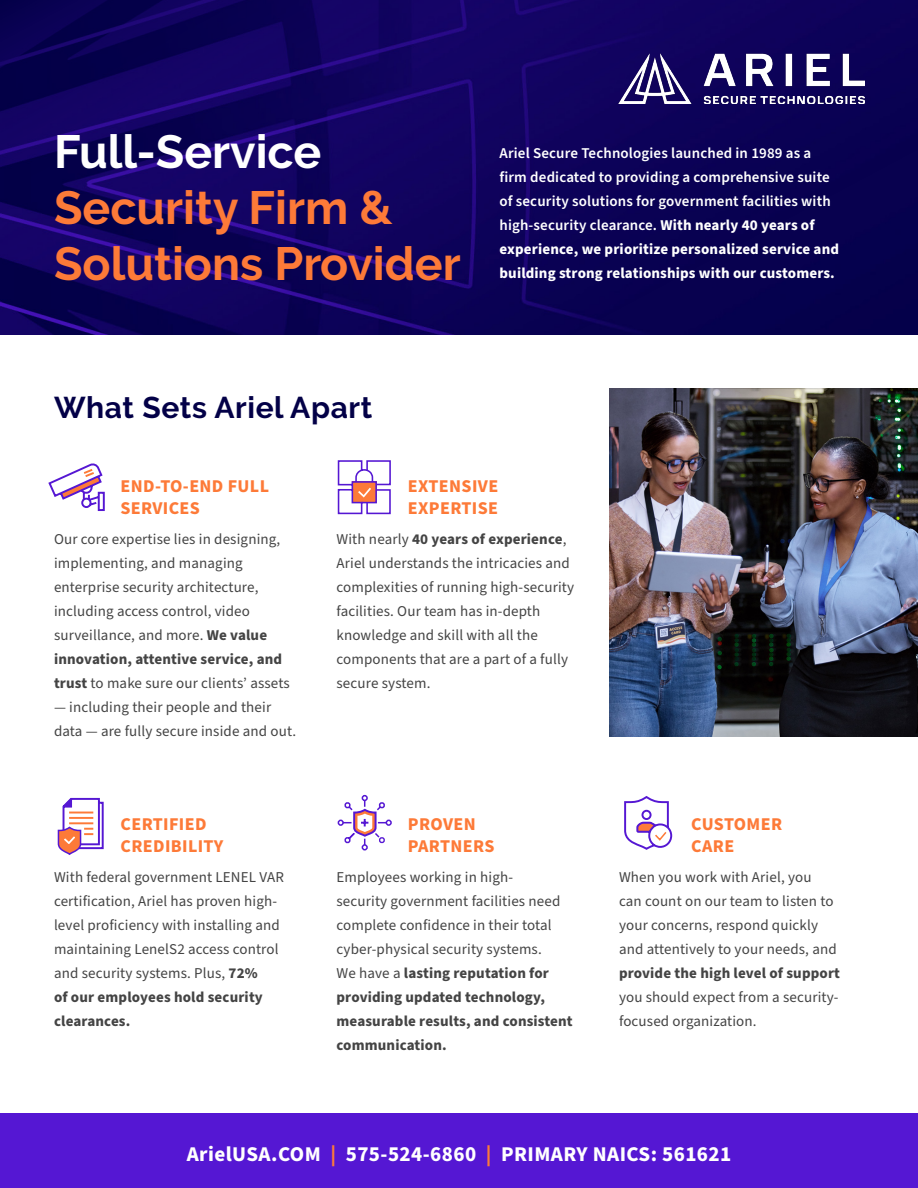
<style>
.page{position:relative;width:918px;height:1188px;background:#fff}
.page>*{position:absolute;margin:0;border:0;box-sizing:border-box;transform-origin:0 0}
.t1{font:700 46.5px/55.8px "Raleway";color:#fd7a38}
.t2{font:700 46.5px "Raleway";color:#fff}
.t3{font:700 30px "Raleway";letter-spacing:.02em;color:#030047}
.t4{font:700 21px "Source Sans Pro";letter-spacing:.02em;color:#fff}
.t5{font:700 18px/21.6px "Source Sans Pro";letter-spacing:.02em;color:#fd7a38}
.t6{font:15px/24px "Source Sans Pro";letter-spacing:.01em;color:#444}
.t7{font:600 15px/24px "Source Sans Pro";letter-spacing:.01em;color:#fff}
.t8{font:700 15px "Source Sans Pro";letter-spacing:.01em;color:#444}
.s1{font-weight:700}
.s2{color:#fd7a39}
</style>
<div class="page">
<div style="left:0;top:1113px;width:918px;height:75px;background:#5517d3"></div>
<img style="left:0;top:0;width:918px;height:334px">
<img style="left:609px;top:388px;width:309px;height:348px">
<svg style="left:48px;top:463px;width:57px;height:48px"></svg>
<svg style="left:337px;top:460px;width:54px;height:55px"></svg>
<svg style="left:57px;top:797px;width:47px;height:58px"></svg>
<div style="left:362px;top:844px;width:6px;height:7px;border:2px solid #5517d3;border-radius:50%"></div>
<svg style="left:337px;top:794px;width:55px;height:51px"></svg>
<svg style="left:624px;top:796px;width:49px;height:54px"></svg>
<img style="left:618px;top:54px;width:246px;height:50px">
<h1 class="t2" style="left:54px;top:134px;width:269px">Full-Service</h1>
<h1 class="t1" style="left:54px;top:184px;width:408px">Security Firm &amp;<br>Solutions Provider</h1>
<p class="t7" style="left:500px;top:142px;width:341px">Ariel Secure Technologies launched in 1989 as a firm dedicated to providing a comprehensive suite of security solutions for government facilities with high-security clearance. <span class="s1">With nearly 40 years of experience, we prioritize personalized service and building strong relationships with our customers.</span></p>
<h2 class="t3" style="left:54px;top:396px;width:320px">What Sets Ariel Apart</h2>
<p class="t5" style="left:121px;top:477px;width:150px">END-TO-END FULL<br>SERVICES</p>
<p class="t6" style="left:54px;top:528px;width:237px">Our core expertise lies in designing, implementing, and managing enterprise security architecture, including access control, video surveillance, and more. <span class="s1">We value innovation, attentive service, and trust</span> to make sure our clients’ assets</p>
<p class="t6" style="left:54px;top:696px;width:244px">— including their people and their data — are fully secure inside and out.</p>
<p class="t5" style="left:121px;top:814px;width:104px">CERTIFIED<br>CREDIBILITY</p>
<p class="t6" style="left:54px;top:866px;width:231px">With federal government LENEL VAR certification, Ariel has proven high&shy;level proficiency with installing and maintaining LenelS2 access control and security systems. Plus, <span class="s1">72%<br>of our employees hold security clearances.</span></p>
<p class="t5" style="left:408px;top:477px;width:92px">EXTENSIVE<br>EXPERTISE</p>
<p class="t6" style="left:336px;top:528px;width:239px">With nearly <span class="s1">40 years of experience</span>, Ariel understands the intricacies and complexities of running high-security facilities. Our team has in-depth knowledge and skill with all the components that are a part of a fully secure system.</p>
<p class="t5" style="left:408px;top:814px;width:88px">PROVEN<br>PARTNERS</p>
<p class="t6" style="left:336px;top:866px;width:238px">Employees working in high-<br>security government facilities need complete confidence in their total cyber-physical security systems.<br>We have a <span class="s1">lasting reputation for providing updated technology, measurable results, and consistent communication.</span></p>
<p class="t5" style="left:691px;top:814px;width:92px">CUSTOMER<br>CARE</p>
<p class="t6" style="left:619px;top:866px;width:219px">When you work with Ariel, you can count on our team to listen to your concerns, respond quickly and attentively to your needs, and</p>
<p class="t8" style="left:619px;top:967px;width:223px">provide the high level of support</p>
<p class="t6" style="left:619px;top:986px;width:221px">you should expect from a security&shy;focused organization.</p>
<h3 class="t4" style="left:187px;top:1146px;width:546px">ArielUSA.COM <span class="s2">|</span> 575-524-6860 <span class="s2">|</span> PRIMARY NAICS: 561621</h3>
</div>
